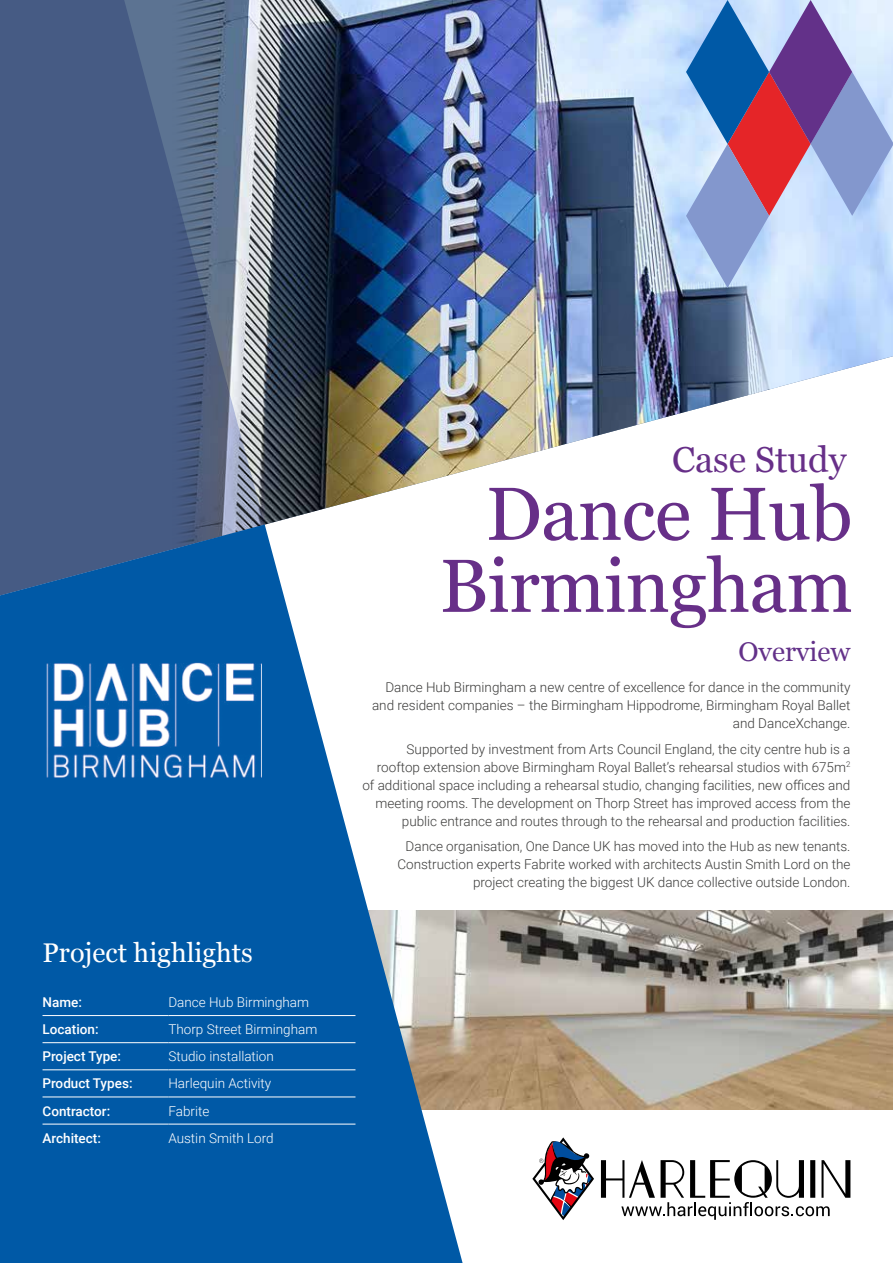
<style>
.page{position:relative;width:893px;height:1263px;background:#fff}
.page>*{position:absolute;margin:0;border:0;box-sizing:border-box;transform-origin:0 0}
.t1{font:75px/72px "Georgia";letter-spacing:-.01em;color:#672f88;text-align:right}
.t2{font:36px "Georgia";color:#672f88}
.t3{font:27px "Georgia";color:#fff}
.t4{font:27px "Georgia";color:#633189}
.t5{font:300 13.5px/18px "Roboto";color:#3c3c3b;text-align:right}
.t6{font:300 13.5px "Roboto";color:#fff}
.t7{font:500 13.5px "Roboto";color:#fff}
</style>
<div class="page">
<img style="left:463px;top:910px;width:430px;height:200px">
<img style="left:265px;top:0;width:81px;height:524px">
<img style="left:346px;top:0;width:547px;height:503px">
<svg style="left:0;top:524px;width:463px;height:739px;fill:#0059a6"></svg>
<svg style="left:601px;top:1160px;width:249px;height:60px"></svg>
<svg style="left:532px;top:1137px;width:62px;height:83px"></svg>
<hr style="left:43px;top:1015px;width:125px;height:1px;background:#fff">
<hr style="left:168px;top:1015px;width:187px;height:1px;background:#fff">
<hr style="left:43px;top:1042px;width:125px;height:1px;background:#fff">
<hr style="left:168px;top:1042px;width:187px;height:1px;background:#fff">
<hr style="left:43px;top:1069px;width:125px;height:1px;background:#fff">
<hr style="left:168px;top:1069px;width:187px;height:1px;background:#fff">
<hr style="left:43px;top:1096px;width:125px;height:1px;background:#fff">
<hr style="left:168px;top:1096px;width:187px;height:1px;background:#fff">
<hr style="left:43px;top:1124px;width:125px;height:1px;background:#fff">
<hr style="left:168px;top:1124px;width:187px;height:1px;background:#fff">
<svg style="left:686px;top:0;width:207px;height:288px;background:#a0a0c9"></svg>
<svg style="left:0;top:0;width:265px;height:640px;background:#4a668e"></svg>
<img style="left:34px;top:659px;width:239px;height:122px">
<h3 class="t3" style="left:43px;top:932px;width:212px">Project highlights</h3>
<p class="t7" style="left:43px;top:993px;width:41px">Name:</p>
<p class="t6" style="left:168px;top:993px;width:142px">Dance Hub Birmingham</p>
<p class="t7" style="left:43px;top:1020px;width:58px">Location:</p>
<p class="t6" style="left:168px;top:1020px;width:150px">Thorp Street Birmingham</p>
<p class="t7" style="left:43px;top:1047px;width:80px">Project Type:</p>
<p class="t6" style="left:168px;top:1047px;width:107px">Studio installation</p>
<p class="t7" style="left:43px;top:1074px;width:92px">Product Types:</p>
<p class="t6" style="left:168px;top:1074px;width:105px">Harlequin Activity</p>
<p class="t7" style="left:43px;top:1101px;width:69px">Contractor:</p>
<p class="t6" style="left:168px;top:1101px;width:42px">Fabrite</p>
<p class="t7" style="left:43px;top:1128px;width:60px">Architect:</p>
<p class="t6" style="left:168px;top:1128px;width:107px">Austin Smith Lord</p>
<h2 class="t2" style="left:672px;top:433px;width:176px">Case Study</h2>
<h1 class="t1" style="left:439px;top:475px;width:415px">Dance Hub<br>Birmingham</h1>
<h3 class="t4" style="left:739px;top:632px;width:113px">Overview</h3>
<p class="t5" style="left:372px;top:678px;width:480px">Dance Hub Birmingham a new centre of excellence for dance in the community and resident companies – the Birmingham Hippodrome, Birmingham Royal Ballet and DanceXchange.</p>
<p class="t5" style="left:362px;top:739px;width:489px">Supported by investment from Arts Council England, the city centre hub is a rooftop extension above Birmingham Royal Ballet’s rehearsal studios with 675m<sup>2 </sup>of additional space including a rehearsal studio, changing facilities, new offices and meeting rooms. The development on Thorp Street has improved access from the public entrance and routes through to the rehearsal and production facilities.</p>
<p class="t5" style="left:397px;top:837px;width:455px">Dance organisation, One Dance UK has moved into the Hub as new tenants.<br>Construction experts Fabrite worked with architects Austin Smith Lord on the project creating the biggest UK dance collective outside London.</p>
</div>
